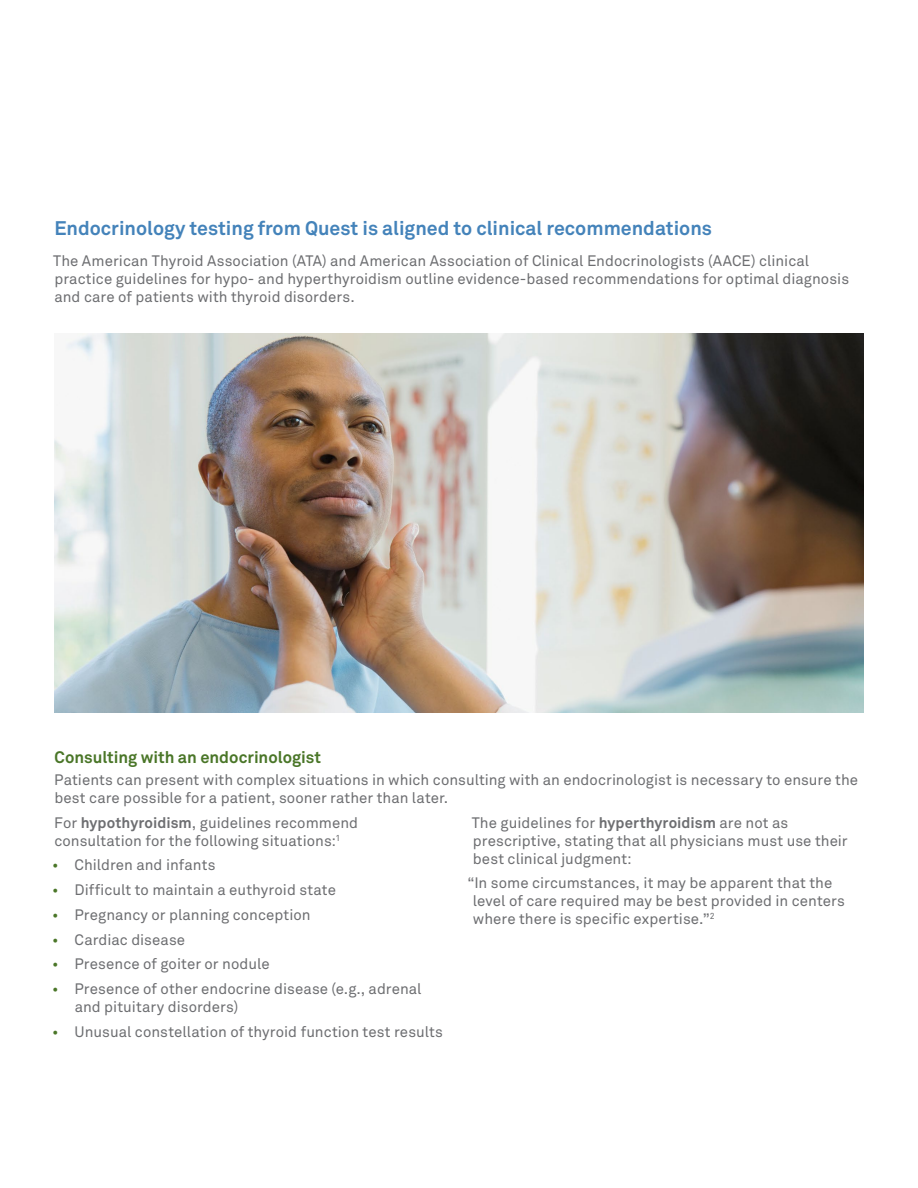
<style>
.page{position:relative;width:918px;height:1188px;background:#fff}
.page>*{position:absolute;margin:0;border:0;box-sizing:border-box;transform-origin:0 0}
.t1{font:700 19.5px "Akkurat Pro";color:#4483ba}
.t2{font:700 16.5px "Akkurat Pro";color:#4a7628}
.t3{font:15px/18px "Akkurat Pro";letter-spacing:.005em;color:#6d6e71}
.s1{font-weight:700}
.s2{color:#4a7628}
</style>
<div class="page">
<img style="left:54px;top:334px;width:810px;height:379px">
<h1 class="t1" style="left:54px;top:216px;width:659px">Endocrinology testing from Quest is aligned to clinical recommendations</h1>
<p class="t3" style="left:53px;top:252px;width:797px">The American Thyroid Association (ATA) and American Association of Clinical Endocrinologists (AACE) clinical practice guidelines for hypo- and hyperthyroidism outline evidence-based recommendations for optimal diagnosis and care of patients with thyroid disorders.</p>
<p class="t2" style="left:55px;top:748px;width:268px">Consulting with an endocrinologist</p>
<p class="t3" style="left:54px;top:771px;width:805px">Patients can present with complex situations in which consulting with an endocrinologist is necessary to ensure the best care possible for a patient, sooner rather than later.</p>
<p class="t3" style="left:54px;top:814px;width:305px">For <span class="s1">hypothyroidism</span>, guidelines recommend consultation for the following situations:<sup>1</sup></p>
<p class="t3" style="left:52px;top:856px;width:165px"><span class="s2">•</span> Children and infants</p>
<p class="t3" style="left:52px;top:881px;width:285px"><span class="s2">•</span> Difficult to maintain a euthyroid state</p>
<p class="t3" style="left:52px;top:906px;width:260px"><span class="s2">•</span> Pregnancy or planning conception</p>
<p class="t3" style="left:52px;top:931px;width:135px"><span class="s2">•</span> Cardiac disease</p>
<p class="t3" style="left:52px;top:955px;width:219px"><span class="s2">•</span> Presence of goiter or nodule</p>
<p class="t3" style="left:75px;top:980px;width:348px;text-indent:-23px"><span class="s2">•</span> Presence of other endocrine disease (e.g., adrenal and pituitary disorders)</p>
<p class="t3" style="left:52px;top:1023px;width:392px"><span class="s2">•</span> Unusual constellation of thyroid function test results</p>
<p class="t3" style="left:472px;top:814px;width:378px">The guidelines for <span class="s1">hyperthyroidism</span> are not as prescriptive, stating that all physicians must use their best clinical judgment:</p>
<p class="t3" style="left:473px;top:874px;width:374px;text-indent:-6px">“In some circumstances, it may be apparent that the level of care required may be best provided in centers where there is specific expertise.”<sup>2</sup></p>
</div>
